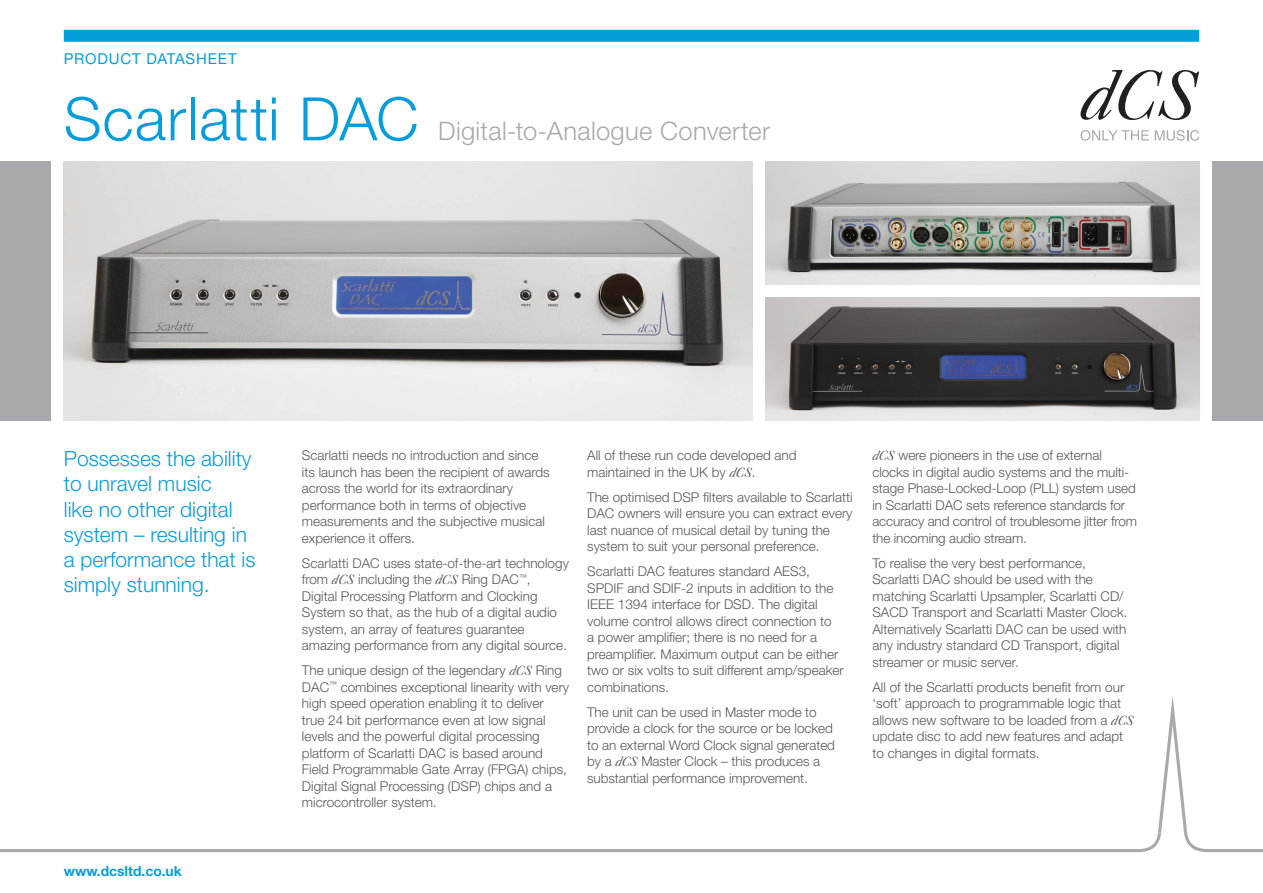
<style>
.page{position:relative;width:1263px;height:893px;background:#fff}
.page>*{position:absolute;margin:0;border:0;box-sizing:border-box;transform-origin:0 0}
.t1{font:300 60px "Helvetica Neue";letter-spacing:.015em;color:#069ddc}
.t2{font:300 25.5px "Helvetica Neue";letter-spacing:.01em;color:#a8a9ad}
.t3{font:300 21px/25.2px "Helvetica Neue";color:#069ddc}
.t4{font:15px "Helvetica Neue";letter-spacing:.05em;color:#069ddc}
.t5{font:700 13.8px "Helvetica Neue";color:#069ddc}
.t6{font:300 13.5px/16.5px "Helvetica Neue";color:#57585a}
.s1{font-family:"Caslon Five Forty";font-weight:400;font-style:italic}
</style>
<div class="page">
<svg style="left:0;top:696px;width:1263px;height:156px"></svg>
<div style="left:64px;top:30px;width:1135px;height:12px;background:#069ddc"></div>
<div style="left:0;top:162px;width:51px;height:259px;background:#a8a9ad"></div>
<div style="left:1212px;top:162px;width:51px;height:259px;background:#a8a9ad"></div>
<svg style="left:1080px;top:70px;width:119px;height:50px"></svg>
<svg style="left:1080px;top:130px;width:69px;height:11px"></svg>
<svg style="left:1155px;top:130px;width:44px;height:11px"></svg>
<img style="left:765px;top:298px;width:434px;height:123px">
<img style="left:765px;top:162px;width:434px;height:123px">
<img style="left:64px;top:162px;width:689px;height:259px">
<p class="t4" style="left:64px;top:50px;width:174px">PRODUCT DATASHEET</p>
<h1 class="t1" style="left:64px;top:82px;width:356px">Scarlatti DAC</h1>
<h2 class="t2" style="left:438px;top:116px;width:333px">Digital-to-Analogue Converter</h2>
<h3 class="t3" style="left:64px;top:446px;width:193px">Possesses the ability to unravel music<br>like no other digital system – resulting in a performance that is simply stunning.</h3>
<p class="t5" style="left:64px;top:862px;width:120px">www.dcsltd.co.uk</p>
<p class="t6" style="left:302px;top:447px;width:249px">Scarlatti needs no introduction and since its launch has been the recipient of awards across the world for its extraordinary performance both in terms of objective measurements and the subjective musical experience it offers.</p>
<p class="t6" style="left:302px;top:554px;width:268px">Scarlatti DAC uses state-of-the-art technology from <span class="s1">dCS</span> including the <span class="s1">dCS</span> Ring DAC<sup>™</sup>, Digital Processing Platform and Clocking System so that, as the hub of a digital audio system, an array of features guarantee amazing performance from any digital source.</p>
<p class="t6" style="left:302px;top:662px;width:269px">The unique design of the legendary <span class="s1">dCS</span> Ring DAC<sup>™</sup> combines exceptional linearity with very high speed operation enabling it to deliver true 24 bit performance even at low signal levels and the powerful digital processing platform of Scarlatti DAC is based around Field Programmable Gate Array (FPGA) chips, Digital Signal Processing (DSP) chips and a microcontroller system.</p>
<p class="t6" style="left:587px;top:447px;width:211px">All of these run code developed and maintained in the UK by <span class="s1">dCS</span>.</p>
<p class="t6" style="left:587px;top:488px;width:267px">The optimised DSP filters available to Scarlatti DAC owners will ensure you can extract every last nuance of musical detail by tuning the system to suit your personal preference.</p>
<p class="t6" style="left:587px;top:563px;width:258px">Scarlatti DAC features standard AES3, SPDIF and SDIF-2 inputs in addition to the IEEE 1394 interface for DSD. The digital volume control allows direct connection to<br>a power amplifier; there is no need for a preamplifier. Maximum output can be either two or six volts to suit different amp/speaker combinations.</p>
<p class="t6" style="left:587px;top:703px;width:249px">The unit can be used in Master mode to provide a clock for the source or be locked to an external Word Clock signal generated by a <span class="s1">dCS</span> Master Clock – this produces a substantial performance improvement.</p>
<p class="t6" style="left:872px;top:447px;width:266px"><span class="s1">dCS</span> were pioneers in the use of external clocks in digital audio systems and the multi&shy;stage Phase-Locked-Loop (PLL) system used in Scarlatti DAC sets reference standards for accuracy and control of troublesome jitter from the incoming audio stream.</p>
<p class="t6" style="left:872px;top:554px;width:257px">To realise the very best performance, Scarlatti DAC should be used with the matching Scarlatti Upsampler, Scarlatti CD/ SACD Transport and Scarlatti Master Clock.<br>Alternatively Scarlatti DAC can be used with any industry standard CD Transport, digital streamer or music server.</p>
<p class="t6" style="left:872px;top:678px;width:263px">All of the Scarlatti products benefit from our ‘soft’ approach to programmable logic that allows new software to be loaded from a <span class="s1">dCS </span>update disc to add new features and adapt to changes in digital formats.</p>
</div>
